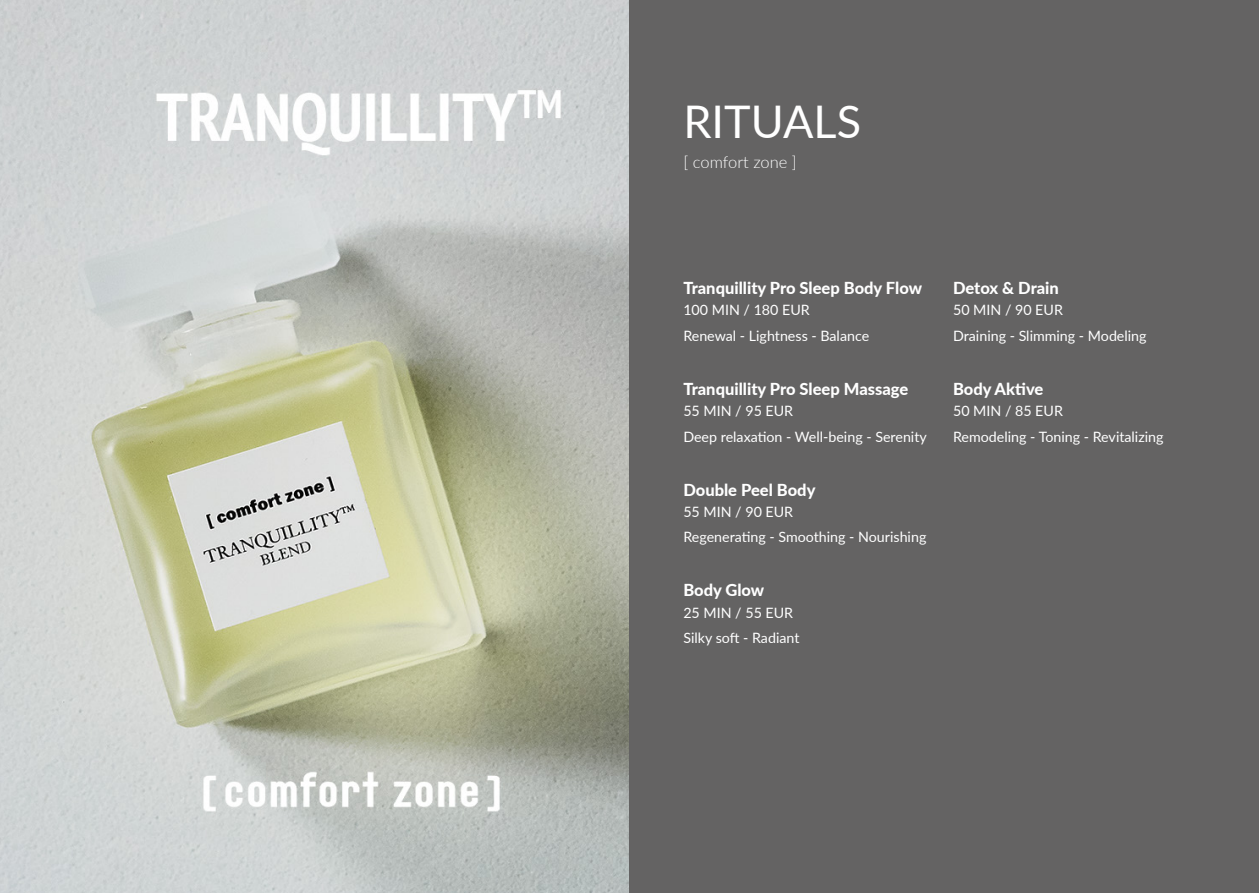
<style>
.page{position:relative;width:1259px;height:893px;background:#fff}
.page>*{position:absolute;margin:0;border:0;box-sizing:border-box;transform-origin:0 0}
.t1{font:45px "Lato";color:#fff}
.t2{font:800 16.5px "Lato";color:#fff}
.t3{font:300 16.5px "Lato";color:#fff}
.t4{font:14.25px/25.7px "Lato";color:#fff}
</style>
<div class="page">
<img style="left:0;top:0;width:629px;height:893px">
<div style="left:629px;top:0;width:630px;height:893px;background:#646363"></div>
<h1 class="t1" style="left:683px;top:94px;width:179px">RITUALS</h1>
<p class="t3" style="left:683px;top:152px;width:115px">[ comfort zone ]</p>
<p class="t2" style="left:683px;top:278px;width:240px">Tranquillity Pro Sleep Body Flow</p>
<p class="t4" style="left:683px;top:297px;width:187px">100 MIN / 180 EUR<br>Renewal - Lightness - Balance</p>
<p class="t2" style="left:683px;top:378px;width:226px">Tranquillity Pro Sleep Massage</p>
<p class="t4" style="left:683px;top:398px;width:245px">55 MIN / 95 EUR<br>Deep relaxation - Well-being - Serenity</p>
<p class="t2" style="left:683px;top:479px;width:134px">Double Peel Body</p>
<p class="t4" style="left:683px;top:498px;width:244px">55 MIN / 90 EUR<br>Regenerating - Smoothing - Nourishing</p>
<p class="t2" style="left:683px;top:580px;width:82px">Body Glow</p>
<p class="t4" style="left:683px;top:599px;width:118px">25 MIN / 55 EUR<br>Silky soft - Radiant</p>
<p class="t2" style="left:953px;top:278px;width:107px">Detox &amp; Drain</p>
<p class="t4" style="left:953px;top:297px;width:195px">50 MIN / 90 EUR<br>Draining - Slimming - Modeling</p>
<p class="t2" style="left:953px;top:378px;width:92px">Body Aktive</p>
<p class="t4" style="left:953px;top:398px;width:212px">50 MIN / 85 EUR<br>Remodeling - Toning - Revitalizing</p>
</div>
